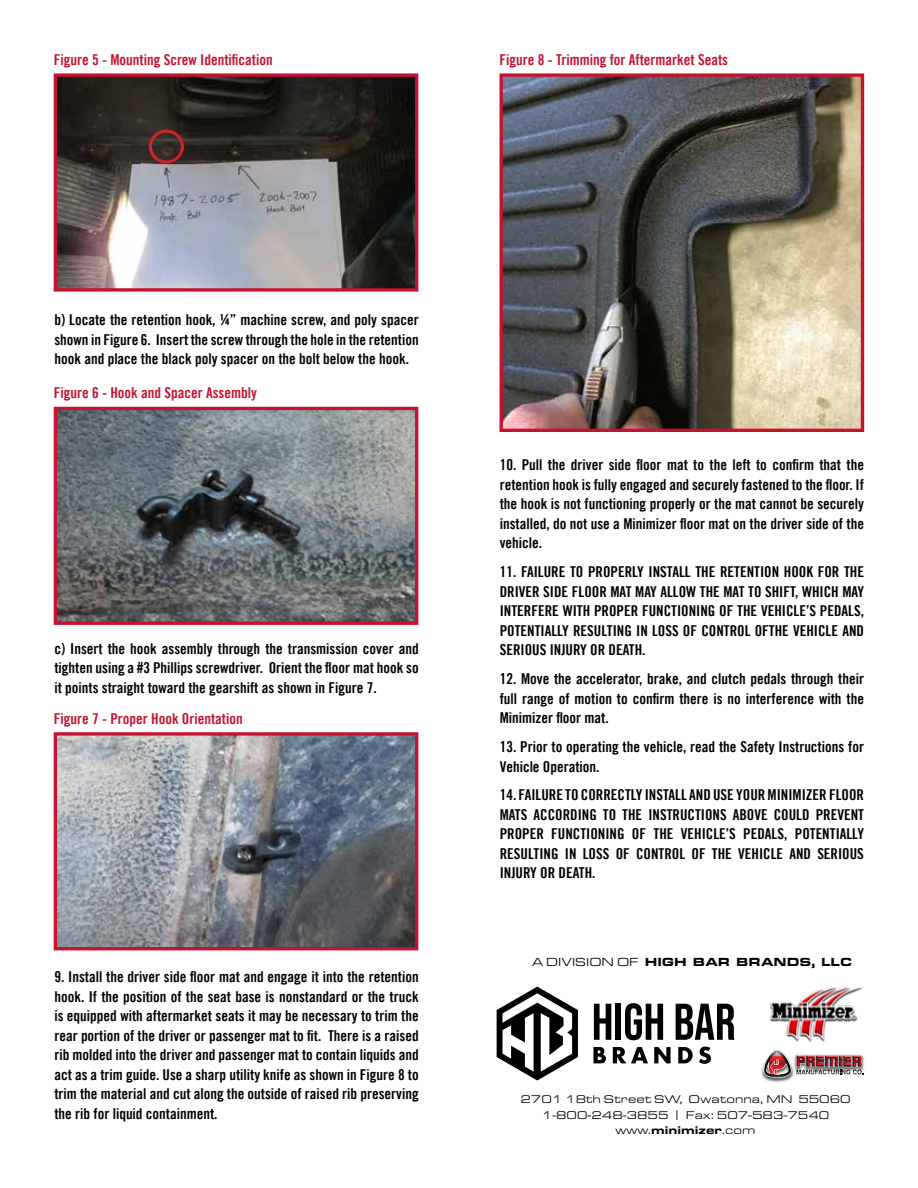
<style>
.page{position:relative;width:918px;height:1188px;background:#fff}
.page>*{position:absolute;margin:0;border:0;box-sizing:border-box;transform-origin:0 0}
.t1{font:15px/19.5px "Trade Gothic LT Bold Cond Twenty";color:#000;text-align:justify}
.t2{font:15px "Trade Gothic LT Bold Cond Twenty";color:#c41230}
.t3{font:900 12.15px "Eurostile Ext";color:#000}
.t4{font:11.55px/15.5px "Eurostile Ext";color:#000;text-align:center}
.s1{font-weight:400}
.s2{font-weight:900}
</style>
<div class="page">
<img style="left:761px;top:1066px;width:31px;height:17px">
<img style="left:863px;top:1056px;width:2px;height:14px">
<svg style="left:763px;top:1050px;width:100px;height:28px"></svg>
<img style="left:770px;top:987px;width:93px;height:55px">
<svg style="left:594px;top:1004px;width:17px;height:36px"></svg>
<div style="left:616px;top:1004px;width:5px;height:36px;background:#000"></div>
<svg style="left:625px;top:1003px;width:38px;height:37px"></svg>
<svg style="left:676px;top:1004px;width:58px;height:36px"></svg>
<svg style="left:593px;top:1047px;width:13px;height:16px"></svg>
<svg style="left:613px;top:1047px;width:35px;height:16px"></svg>
<svg style="left:654px;top:1047px;width:17px;height:16px"></svg>
<svg style="left:678px;top:1047px;width:15px;height:16px"></svg>
<svg style="left:699px;top:1047px;width:12px;height:17px"></svg>
<svg style="left:497px;top:987px;width:81px;height:93px"></svg>
<img style="left:58px;top:77px;width:356px;height:211px">
<div style="left:54px;top:73px;width:364px;height:219px;border:3px solid #c41230"></div>
<img style="left:504px;top:77px;width:356px;height:351px">
<div style="left:500px;top:73px;width:364px;height:359px;border:3px solid #c41230"></div>
<img style="left:58px;top:411px;width:356px;height:210px">
<div style="left:54px;top:407px;width:364px;height:218px;border:3px solid #c41230"></div>
<img style="left:58px;top:736px;width:356px;height:210px">
<div style="left:54px;top:732px;width:364px;height:218px;border:3px solid #c41230"></div>
<div style="left:149px;top:130px;width:35px;height:33px;border:3px solid #d2232a;border-radius:50%"></div>
<p class="t2" style="left:54px;top:50px;width:221px">Figure 5 - Mounting Screw Identification</p>
<p class="t2" style="left:500px;top:50px;width:230px">Figure 8 - Trimming for Aftermarket Seats</p>
<p class="t1" style="left:54px;top:310px;width:366px">b) Locate the retention hook, ¼” machine screw, and poly spacer shown in Figure 6. Insert the screw through the hole in the retention hook and place the black poly spacer on the bolt below the hook.</p>
<p class="t2" style="left:54px;top:384px;width:205px">Figure 6 - Hook and Spacer Assembly</p>
<p class="t1" style="left:54px;top:639px;width:366px">c) Insert the hook assembly through the transmission cover and tighten using a #3 Phillips screwdriver. Orient the floor mat hook so it points straight toward the gearshift as shown in Figure 7.</p>
<p class="t2" style="left:54px;top:709px;width:191px">Figure 7 - Proper Hook Orientation</p>
<p class="t1" style="left:54px;top:967px;width:366px">9. Install the driver side floor mat and engage it into the retention hook. If the position of the seat base is nonstandard or the truck is equipped with aftermarket seats it may be necessary to trim the rear portion of the driver or passenger mat to fit. There is a raised rib molded into the driver and passenger mat to contain liquids and act as a trim guide. Use a sharp utility knife as shown in Figure 8 to trim the material and cut along the outside of raised rib preserving the rib for liquid containment.</p>
<p class="t1" style="left:500px;top:455px;width:366px">10. Pull the driver side floor mat to the left to confirm that the retention hook is fully engaged and securely fastened to the floor. If the hook is not functioning properly or the mat cannot be securely installed, do not use a Minimizer floor mat on the driver side of the vehicle.</p>
<p class="t1" style="left:500px;top:562px;width:366px">11. FAILURE TO PROPERLY INSTALL THE RETENTION HOOK FOR THE DRIVER SIDE FLOOR MAT MAY ALLOW THE MAT TO SHIFT, WHICH MAY INTERFERE WITH PROPER FUNCTIONING OF THE VEHICLE’S PEDALS, POTENTIALLY RESULTING IN LOSS OF CONTROL OFTHE VEHICLE AND SERIOUS INJURY OR DEATH.</p>
<p class="t1" style="left:500px;top:669px;width:366px">12. Move the accelerator, brake, and clutch pedals through their full range of motion to confirm there is no interference with the Minimizer floor mat.</p>
<p class="t1" style="left:500px;top:737px;width:366px">13. Prior to operating the vehicle, read the Safety Instructions for<br>Vehicle Operation.</p>
<p class="t1" style="left:500px;top:785px;width:366px">14. FAILURE TO CORRECTLY INSTALL AND USE YOUR MINIMIZER FLOOR MATS ACCORDING TO THE INSTRUCTIONS ABOVE COULD PREVENT PROPER FUNCTIONING OF THE VEHICLE’S PEDALS, POTENTIALLY RESULTING IN LOSS OF CONTROL OF THE VEHICLE AND SERIOUS INJURY OR DEATH.</p>
<p class="t3" style="left:533px;top:953px;width:321px"><span class="s1">A DIVISION OF</span> HIGH BAR BRANDS, LLC</p>
<p class="t4" style="left:520px;top:1091px;width:332px">2701 18th Street SW, Owatonna, MN 55060<br>1-800-248-3855 | Fax: 507-583-7540 www.<span class="s2">minimizer</span>.com</p>
</div>
